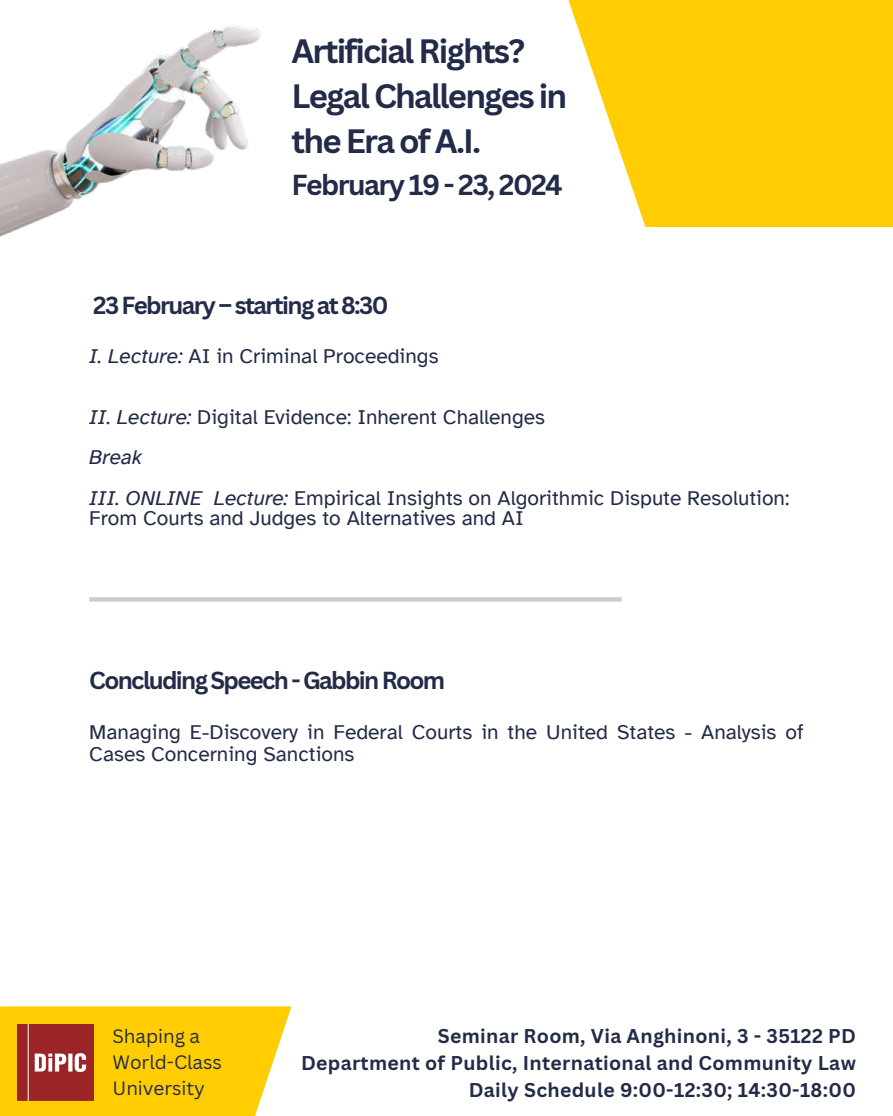
<style>
.page{position:relative;width:893px;height:1116px;background:#fff}
.page>*{position:absolute;margin:0;border:0;box-sizing:border-box;transform-origin:0 0}
.t1{font:700 32.85px/45.5px "Canva Sans";letter-spacing:-.055em;color:#222b48}
.t2{font:700 28.2px "Canva Sans";letter-spacing:-.055em;color:#222b48}
.t3{font:700 24px "Canva Sans";letter-spacing:-.07em;color:#222b48}
.t4{font:21px/20.2px "Atkinson Hyperlegible";color:#222b48}
.t5{font:italic 21px "Atkinson Hyperlegible";color:#222b48}
.t6{font:700 19.35px/27px "Canva Sans";letter-spacing:.015em;color:#222b48;text-align:right}
.t7{font:18.9px/26px "Canva Sans";letter-spacing:-.005em;color:#222b48}
.s1{font-style:italic}
</style>
<div class="page">
<svg style="left:568px;top:0;width:324px;height:227px;background:#ffd427"></svg>
<img style="left:0;top:25px;width:262px;height:212px">
<div style="left:89px;top:597px;width:532px;height:5px;background:#ccc"></div>
<div style="left:0;top:1006px;width:291px;height:110px;background:#ffcd02"></div>
<img style="left:17px;top:1024px;width:77px;height:77px">
<h4 class="t1" style="left:291px;top:27px;width:277px">Artificial Rights?<br>Legal Challenges in the Era of A.I.</h4>
<h4 class="t2" style="left:291px;top:165px;width:273px">February 19 - 23, 2024</h4>
<h4 class="t3" style="left:93px;top:288px;width:296px">23 February – starting at 8:30</h4>
<h2 class="t4" style="left:89px;top:346px;width:350px"><span class="s1">I. Lecture:</span> AI in Criminal Proceedings</h2>
<h4 class="t4" style="left:89px;top:407px;width:457px"><span class="s1">II. Lecture:</span> Digital Evidence: Inherent Challenges</h4>
<h4 class="t5" style="left:89px;top:444px;width:55px">Break</h4>
<h4 class="t4" style="left:89px;top:488px;width:701px"><span class="s1">III. ONLINE Lecture:</span> Empirical Insights on Algorithmic Dispute Resolution:<br>From Courts and Judges to Alternatives and AI</h4>
<p class="t3" style="left:89px;top:664px;width:357px">Concluding Speech - Gabbin Room</p>
<h3 class="t4" style="left:89px;top:720px;width:715px;line-height:22.5px">Managing E-Discovery in Federal Courts in the United States - Analysis of<br>Cases Concerning Sanctions</h3>
<p class="t7" style="left:112px;top:1023px;width:111px">Shaping a<br>World-Class<br>University</p>
<h2 class="t6" style="left:301px;top:1022px;width:556px">Seminar Room, Via Anghinoni, 3 - 35122 PD<br>Department of Public, International and Community Law<br>Daily Schedule 9:00-12:30; 14:30-18:00</h2>
</div>
